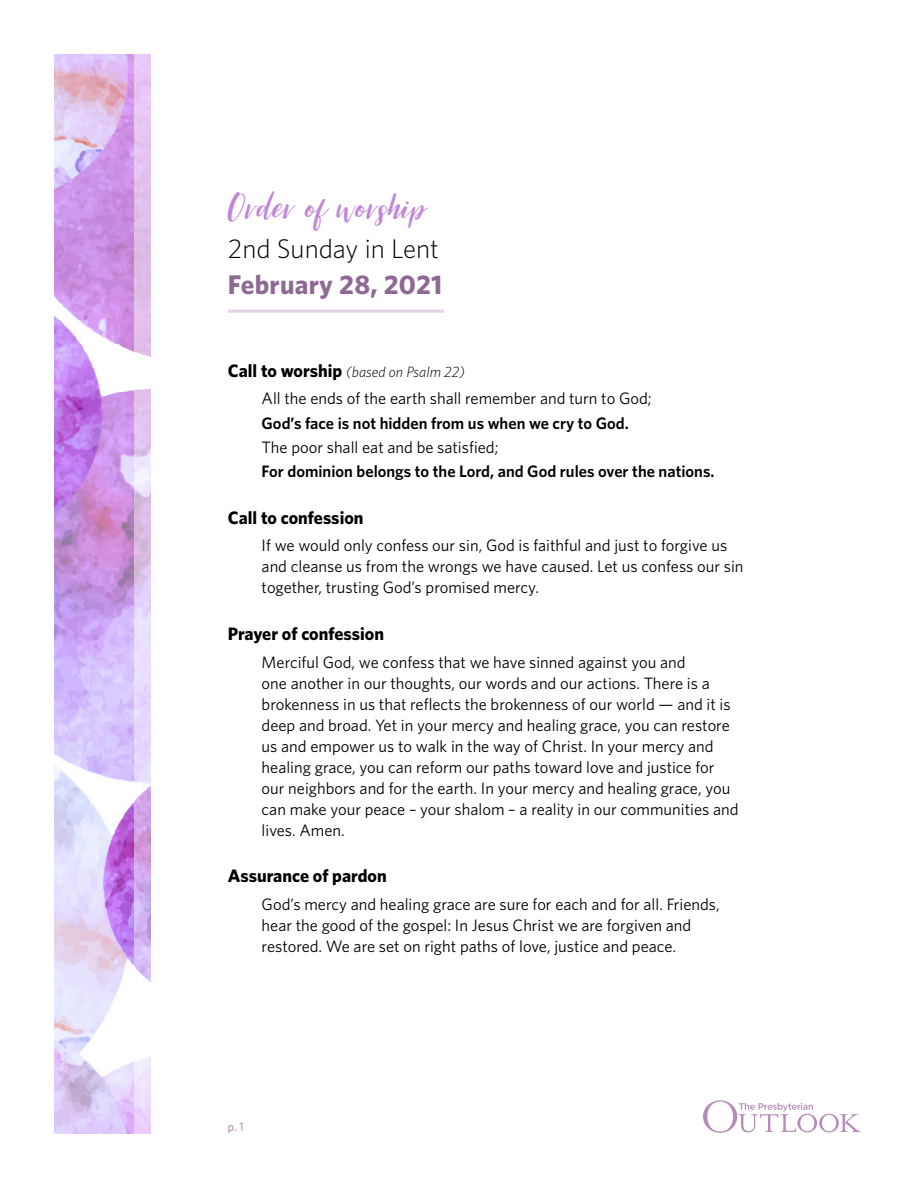
<style>
.page{position:relative;width:918px;height:1188px;background:#fff}
.page>*{position:absolute;margin:0;border:0;box-sizing:border-box;transform-origin:0 0}
.t1{font:40.5px "Caviar Clean";color:#c087d8}
.t2{font:300 27px "Whitney";color:#000}
.t3{font:700 27px "Whitney";letter-spacing:.01em;color:#8e6994}
.t4{font:700 18px "Whitney";color:#000}
.t5{font:16.5px/21px "Whitney";color:#000}
.t6{font:600 16.5px "Whitney";color:#000}
.t7{font:italic 300 15px "Whitney";color:#000}
.t8{font:12px "Whitney";color:#a167a6}
.s1{font-weight:700;font-style:normal;font-size:18px}
</style>
<div class="page">
<img style="left:133px;top:54px;width:17px;height:1080px">
<img style="left:54px;top:54px;width:79px;height:1080px">
<svg style="left:703px;top:1100px;width:157px;height:33px"></svg>
<hr style="left:228px;top:310px;width:216px;height:3px;background:#e4d3e6">
<h1 class="t1" style="left:228px;top:187px;width:199px">Order of worship</h1>
<h2 class="t2" style="left:228px;top:233px;width:213px">2nd Sunday in Lent</h2>
<h2 class="t3" style="left:228px;top:268px;width:216px">February 28, 2021</h2>
<p class="t7" style="left:228px;top:363px;width:239px"><span class="s1">Call to worship</span> (based on Psalm 22)</p>
<p class="t5" style="left:262px;top:388px;width:392px">All the ends of the earth shall remember and turn to God;</p>
<p class="t6" style="left:262px;top:413px;width:369px">God’s face is not hidden from us when we cry to God.</p>
<p class="t5" style="left:262px;top:436px;width:238px">The poor shall eat and be satisfied;</p>
<p class="t6" style="left:262px;top:461px;width:454px">For dominion belongs to the Lord, and God rules over the nations.</p>
<p class="t4" style="left:228px;top:506px;width:137px">Call to confession</p>
<p class="t5" style="left:262px;top:535px;width:483px">If we would only confess our sin, God is faithful and just to forgive us and cleanse us from the wrongs we have caused. Let us confess our sin together, trusting God’s promised mercy.</p>
<p class="t4" style="left:228px;top:623px;width:158px">Prayer of confession</p>
<p class="t5" style="left:262px;top:651px;width:478px">Merciful God, we confess that we have sinned against you and<br>one another in our thoughts, our words and our actions. There is a brokenness in us that reflects the brokenness of our world — and it is deep and broad. Yet in your mercy and healing grace, you can restore us and empower us to walk in the way of Christ. In your mercy and healing grace, you can reform our paths toward love and justice for our neighbors and for the earth. In your mercy and healing grace, you can make your peace – your shalom – a reality in our communities and lives. Amen.</p>
<p class="t4" style="left:228px;top:865px;width:160px">Assurance of pardon</p>
<p class="t5" style="left:262px;top:893px;width:460px">God’s mercy and healing grace are sure for each and for all. Friends, hear the good of the gospel: In Jesus Christ we are forgiven and restored. We are set on right paths of love, justice and peace.</p>
<p class="t8" style="left:228px;top:1119px;width:17px">p. 1</p>
</div>
